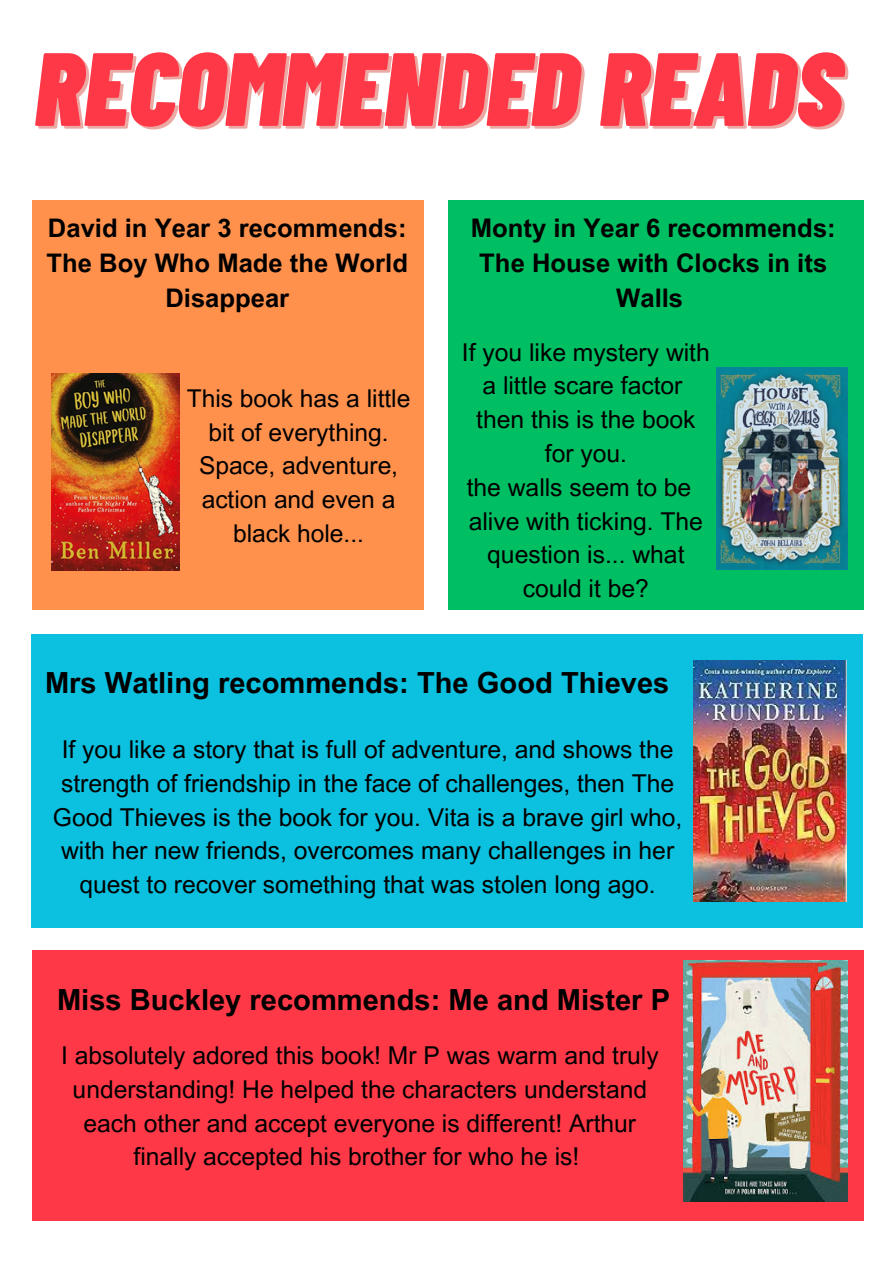
<style>
.page{position:relative;width:893px;height:1264px;background:#fff}
.page>*{position:absolute;margin:0;border:0;box-sizing:border-box;transform-origin:0 0}
.t1{font:italic 900 103.8px "Barlow Condensed";color:#ff3847}
.t2{font:700 29.1px "Arial MT Pro";color:#000}
.t3{font:700 25.65px/34.8px "Arial MT Pro";color:#000;text-align:center}
.t4{font:24.6px/33.8px "Arial MT Pro";color:#000;text-align:center}
</style>
<div class="page">
<div style="left:32px;top:200px;width:391px;height:409px;background:#ff914d"></div>
<div style="left:448px;top:200px;width:415px;height:409px;background:#00bf63"></div>
<div style="left:31px;top:634px;width:831px;height:293px;background:#0cc0df"></div>
<div style="left:32px;top:949px;width:831px;height:271px;background:#ff3847"></div>
<img style="left:683px;top:960px;width:164px;height:241px">
<img style="left:693px;top:661px;width:153px;height:240px">
<img style="left:51px;top:373px;width:129px;height:197px">
<img style="left:716px;top:367px;width:131px;height:203px">
<p class="t1" style="left:34px;top:22px;width:809px">RECOMMENDED READS</p>
<p class="t3" style="left:47px;top:214px;width:363px">David in Year 3 recommends:<br>The Boy Who Made the World<br>Disappear</p>
<p class="t3" style="left:470px;top:214px;width:366px">Monty in Year 6 recommends:</p>
<p class="t3" style="left:479px;top:249px;width:349px">The House with Clocks in its<br>Walls</p>
<p class="t4" style="left:462px;top:338px;width:249px">If you like mystery with a little scare factor then this is the book for you.</p>
<p class="t4" style="left:466px;top:473px;width:238px">the walls seem to be alive with ticking. The question is... what could it be?</p>
<p class="t4" style="left:187px;top:384px;width:225px">This book has a little bit of everything.<br>Space, adventure, action and even a black hole...</p>
<p class="t2" style="left:45px;top:671px;width:625px">Mrs Watling recommends: The Good Thieves</p>
<p class="t4" style="left:53px;top:735px;width:631px">If you like a story that is full of adventure, and shows the strength of friendship in the face of challenges, then The Good Thieves is the book for you. Vita is a brave girl who, with her new friends, overcomes many challenges in her quest to recover something that was stolen long ago.</p>
<p class="t2" style="left:57px;top:988px;width:614px">Miss Buckley recommends: Me and Mister P</p>
<p class="t4" style="left:61px;top:1041px;width:599px">I absolutely adored this book! Mr P was warm and truly understanding! He helped the characters understand each other and accept everyone is different! Arthur finally accepted his brother for who he is!</p>
</div>
